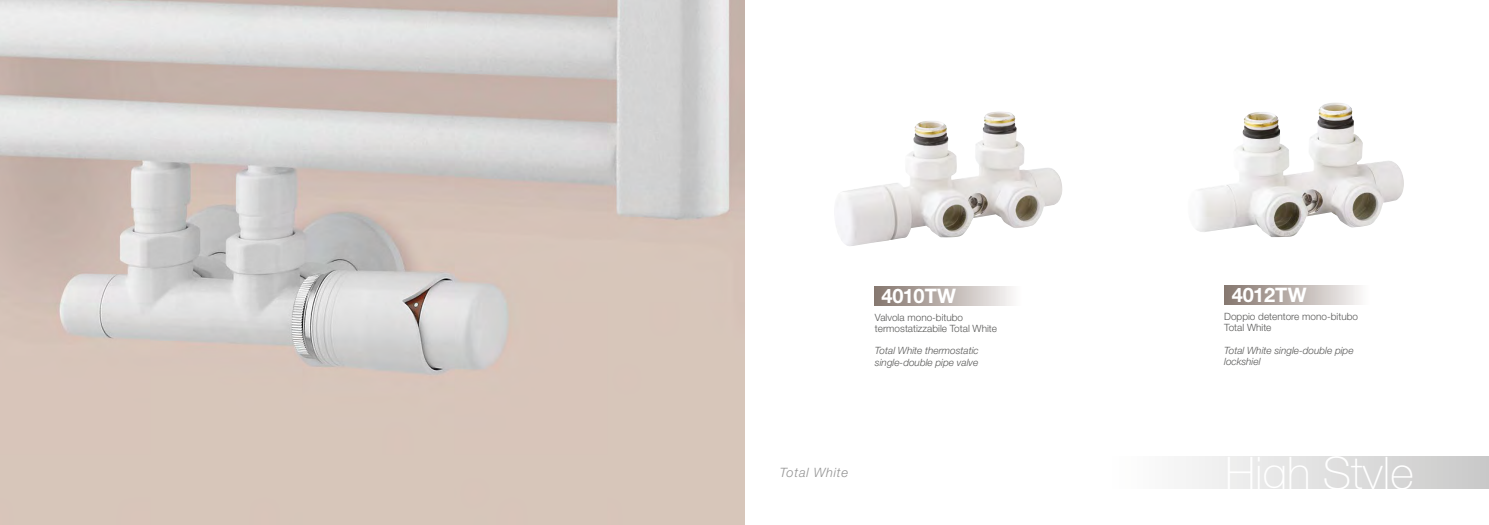
<style>
.page{position:relative;width:1489px;height:525px;background:#fff}
.page>*{position:absolute;margin:0;border:0;box-sizing:border-box;transform-origin:0 0}
.t1{font:100 45px "Helvetica Neue CE";color:#fff}
.t2{font:700 20px "Helvetica Neue CE";color:#fff}
.t3{font:italic 300 12.88px "Helvetica Neue CE";letter-spacing:.055em;color:#929292}
.t4{font:300 10px/11.2px "Helvetica Neue CE";color:#575756}
.t5{font:italic 300 10px/11.2px "Helvetica Neue CE";color:#575756}
</style>
<div class="page">
<img style="left:0;top:0;width:744px;height:524px">
<div style="left:1107px;top:456px;width:381px;height:32px;background:linear-gradient(to right,#fff,#c9c9c9)"></div>
<div style="left:1224px;top:285px;width:145px;height:19px;background:linear-gradient(to right,#84746c,#fbf9f9)"></div>
<div style="left:874px;top:286px;width:147px;height:19px;background:linear-gradient(to right,#83746b,#fbf9f9)"></div>
<img style="left:836px;top:111px;width:226px;height:135px">
<img style="left:1196px;top:102px;width:207px;height:135px">
<h2 class="t2" style="left:881px;top:283px;width:76px">4010TW</h2>
<p class="t4" style="left:875px;top:311px;width:124px">Valvola mono-bitubo termostatizzabile Total White</p>
<p class="t5" style="left:875px;top:345px;width:105px">Total White thermostatic single-double pipe valve</p>
<p class="t3" style="left:780px;top:464px;width:70px">Total White</p>
<h2 class="t2" style="left:1231px;top:282px;width:76px">4012TW</h2>
<p class="t4" style="left:1224px;top:310px;width:135px">Doppio detentore mono-bitubo<br>Total White</p>
<p class="t5" style="left:1224px;top:344px;width:131px">Total White single-double pipe lockshiel</p>
<h1 class="t1" style="left:1224px;top:447px;width:190px">High Style</h1>
</div>
